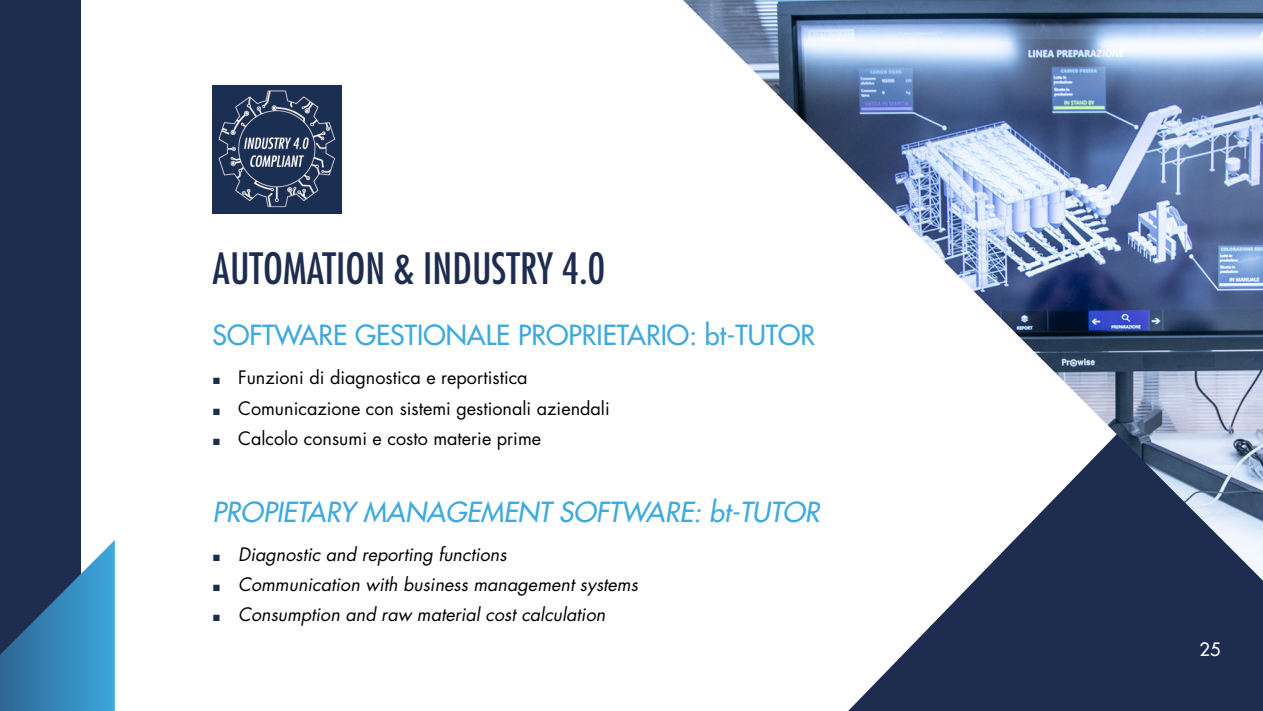
<style>
.page{position:relative;width:1263px;height:711px;background:#fff}
.page>*{position:absolute;margin:0;border:0;box-sizing:border-box;transform-origin:0 0}
.t1{font:condensed 42px "Futura Std";color:#1d2c4f}
.t2{font:500 27px "Futura Std";color:#3ea9e0}
.t3{font:italic 500 27px "Futura Std";color:#3ea9e0}
.t4{font:italic 18px "Futura Std";color:#000}
.t5{font:18px "Futura Std";color:#000}
.t6{font:500 18px "Futura Std";color:#fff}
.s1{font-family:"Arial";font-size:13.5px;color:#1d2c4f}
.s2{font-family:"Arial";font-style:normal;font-size:13.5px;color:#1d2c4f}
</style>
<div class="page">
<svg style="left:849px;top:580px;width:414px;height:130px;fill:#1d2c4f"></svg>
<div style="left:0;top:0;width:81px;height:710px;background:#1d2c4f"></div>
<svg style="left:0;top:540px;width:115px;height:170px"></svg>
<img style="left:683px;top:0;width:580px;height:580px">
<img style="left:213px;top:85px;width:129px;height:129px">
<h1 class="t1" style="left:213px;top:243px;width:394px">AUTOMATION &amp; INDUSTRY 4.0</h1>
<h2 class="t2" style="left:213px;top:318px;width:604px">SOFTWARE GESTIONALE PROPRIETARIO: bt-TUTOR</h2>
<p class="t5" style="left:213px;top:366px;width:317px"><span class="s1">■</span> Funzioni di diagnostica e reportistica</p>
<p class="t5" style="left:213px;top:396px;width:399px"><span class="s1">■</span> Comunicazione con sistemi gestionali aziendali</p>
<p class="t5" style="left:213px;top:426px;width:330px"><span class="s1">■</span> Calcolo consumi e costo materie prime</p>
<h2 class="t3" style="left:213px;top:494px;width:608px">PROPIETARY MANAGEMENT SOFTWARE: bt-TUTOR</h2>
<p class="t4" style="left:213px;top:542px;width:295px"><span class="s2">■</span> Diagnostic and reporting functions</p>
<p class="t4" style="left:213px;top:572px;width:427px"><span class="s2">■</span> Communication with business management systems</p>
<p class="t4" style="left:213px;top:602px;width:394px"><span class="s2">■</span> Consumption and raw material cost calculation</p>
<p class="t6" style="left:1200px;top:638px;width:22px">25</p>
</div>
